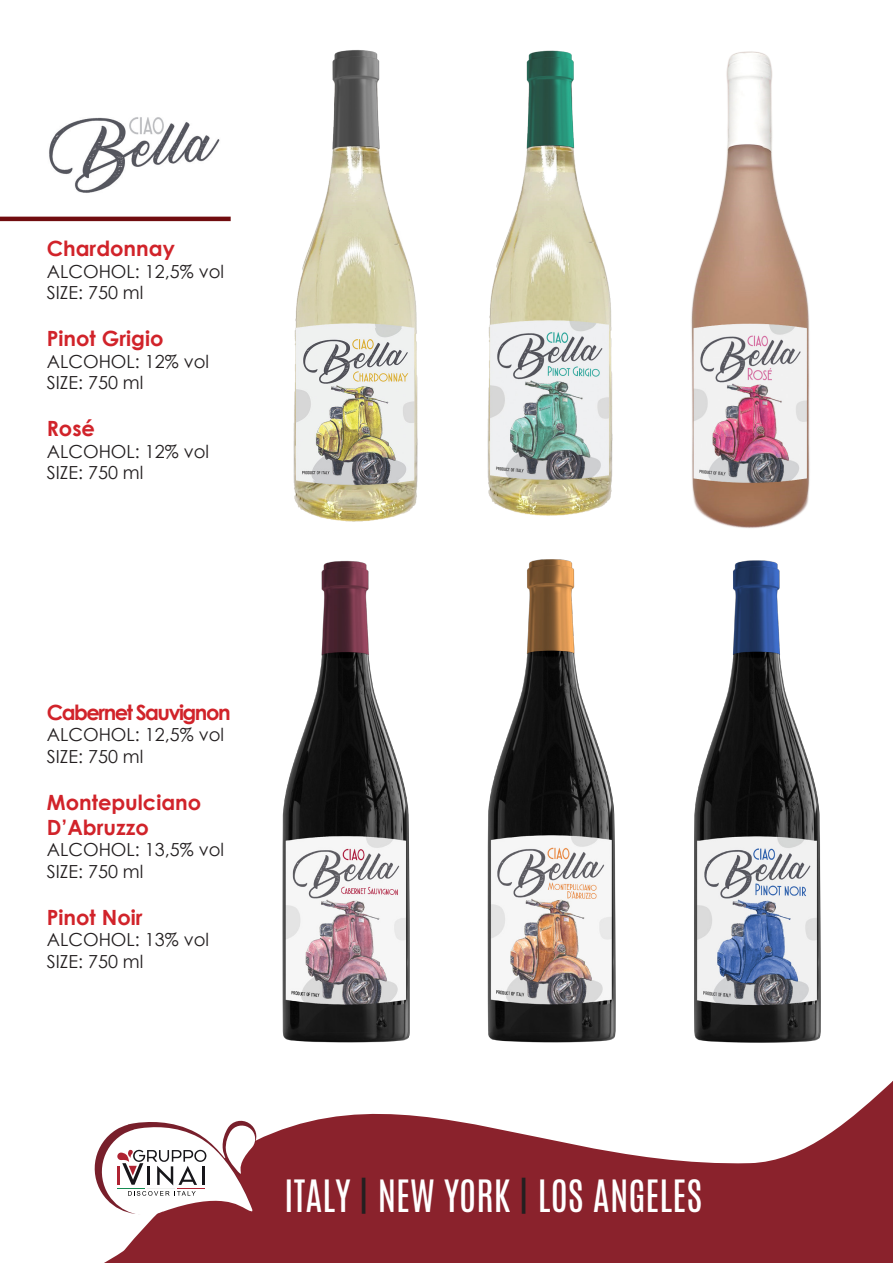
<style>
.page{position:relative;width:893px;height:1263px;background:#fff}
.page>*{position:absolute;margin:0;border:0;box-sizing:border-box;transform-origin:0 0}
.t1{font:37.2px "Antonio";color:#fff}
.tipo_vino{font:700 21px/25.2px "Century Gothic";color:#d1232a}
.tipo_vino-2{font:700 21px "Century Gothic";letter-spacing:-.07em;color:#d1232a}
.base{font:18px "Century Gothic";color:#231f20}
.tipo_vino-3{font:18px "Century Gothic";color:#231f20}
.s1{color:#231f20}
</style>
<div class="page">
<svg style="left:104px;top:1084px;width:785px;height:179px;fill:#8a222c"></svg>
<svg style="left:94px;top:1119px;width:164px;height:101px"></svg>
<svg style="left:889px;top:1081px;width:4px;height:182px"></svg>
<hr style="left:0;top:217px;width:231px;height:4px;background:#710d0f">
<img style="left:282px;top:560px;width:128px;height:483px">
<img style="left:487px;top:559px;width:129px;height:484px">
<img style="left:694px;top:560px;width:127px;height:483px">
<img style="left:293px;top:50px;width:125px;height:472px">
<img style="left:487px;top:50px;width:126px;height:466px">
<img style="left:691px;top:51px;width:119px;height:477px">
<img style="left:49px;top:117px;width:171px;height:76px">
<p class="tipo_vino" style="left:47px;top:235px;width:130px">Chardonnay</p>
<p class="base" style="left:47px;top:259px;width:179px">ALCOHOL: 12,5% vol</p>
<p class="base" style="left:47px;top:280px;width:98px">SIZE: 750 ml</p>
<p class="tipo_vino" style="left:47px;top:325px;width:118px">Pinot Grigio</p>
<p class="base" style="left:47px;top:349px;width:164px">ALCOHOL: 12% vol</p>
<p class="base" style="left:47px;top:370px;width:98px">SIZE: 750 ml</p>
<p class="tipo_vino" style="left:47px;top:415px;width:50px">Rosé</p>
<p class="base" style="left:47px;top:439px;width:164px">ALCOHOL: 12% vol</p>
<p class="base" style="left:47px;top:460px;width:98px">SIZE: 750 ml</p>
<p class="tipo_vino-2" style="left:47px;top:696px;width:185px">Cabernet Sauvignon</p>
<p class="base" style="left:47px;top:722px;width:179px">ALCOHOL: 12,5% vol</p>
<p class="base" style="left:47px;top:744px;width:98px">SIZE: 750 ml</p>
<p class="tipo_vino" style="left:47px;top:788px;width:156px">Montepulciano<br>D’Abruzzo</p>
<p class="tipo_vino-3" style="left:47px;top:837px;width:179px">ALCOHOL: 13,5% vol</p>
<p class="base" style="left:47px;top:859px;width:98px">SIZE: 750 ml</p>
<p class="tipo_vino" style="left:47px;top:904px;width:97px">Pinot Noir</p>
<p class="base" style="left:47px;top:927px;width:164px">ALCOHOL: 13% vol</p>
<p class="base" style="left:47px;top:949px;width:98px">SIZE: 750 ml</p>
<h1 class="t1" style="left:284px;top:1168px;width:420px">ITALY <span class="s1">|</span> NEW YORK <span class="s1">|</span> LOS ANGELES</h1>
</div>
